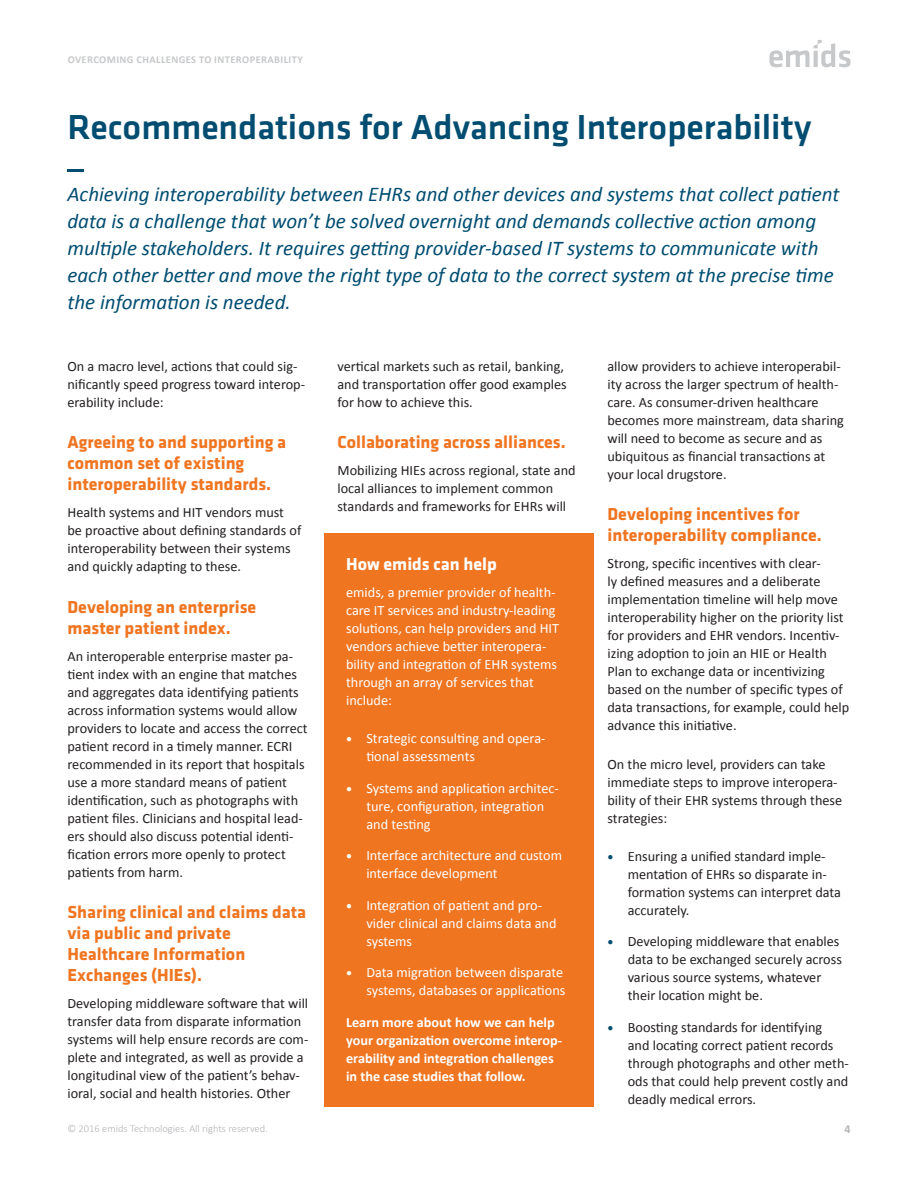
<style>
.page{position:relative;width:918px;height:1188px;background:#fff}
.page>*{position:absolute;margin:0;border:0;box-sizing:border-box;transform-origin:0 0}
.t1{font:500 36px "Klavika Basic";color:#004d71}
.Intro{font:italic 21px/27px "Calibri";color:#004d71}
.t2{font:700 18px/21px "Klavika Basic";color:#ef7521}
.t3{font:700 18px "Klavika Basic";color:#fff}
.Body{font:14.25px/18px "Calibri";color:#231f20}
.Body-2{font:14.25px/18px "Calibri";color:#fff}
.Body-3{font:700 14.25px/18px "Calibri";color:#fff}
.t4{font:700 12px "Calibri";color:#b2b3b7}
.t5{font:300 10.5px "Calibri";color:#b2b3b7}
.Running_Header{font:700 10.5px "Calibri";letter-spacing:.04em;color:#c7c8ca}
.s1{font-weight:700;font-size:12px}
.s2{font-weight:700;font-size:12px;color:#004d71}
</style>
<div class="page">
<div style="left:324px;top:533px;width:270px;height:574px;background:#ef7521"></div>
<svg style="left:769px;top:40px;width:81px;height:27px"></svg>
<hr style="left:68px;top:169px;width:16px;height:3px;background:#004d71">
<p class="Running_Header" style="left:68px;top:52px;width:237px">OVERCOMING CHALLENGES TO INTEROPERABILITY</p>
<h1 class="t1" style="left:68px;top:103px;width:745px">Recommendations for Advancing Interoperability</h1>
<p class="Intro" style="left:68px;top:180px;width:774px">Achieving interoperability between EHRs and other devices and systems that collect patient data is a challenge that won’t be solved overnight and demands collective action among multiple stakeholders. It requires getting provider-based IT systems to communicate with each other better and move the right type of data to the correct system at the precise time the information is needed.</p>
<p class="Body" style="left:68px;top:357px;width:239px">On a macro level, actions that could sig&shy;nificantly speed progress toward interop&shy;erability include:</p>
<h2 class="t2" style="left:68px;top:431px;width:220px">Agreeing to and supporting a common set of existing interoperability standards.</h2>
<p class="Body" style="left:68px;top:504px;width:235px">Health systems and HIT vendors must be proactive about defining standards of interoperability between their systems and quickly adapting to these.</p>
<h2 class="t2" style="left:68px;top:595px;width:190px">Developing an enterprise master patient index.</h2>
<p class="Body" style="left:68px;top:647px;width:242px">An interoperable enterprise master pa&shy;tient index with an engine that matches and aggregates data identifying patients across information systems would allow providers to locate and access the correct patient record in a timely manner. ECRI recommended in its report that hospitals use a more standard means of patient identification, such as photographs with patient files. Clinicians and hospital lead&shy;ers should also discuss potential identi&shy;fication errors more openly to protect patients from harm.</p>
<h2 class="t2" style="left:68px;top:901px;width:240px">Sharing clinical and claims data via public and private<br>Healthcare Information<br>Exchanges (HIEs).</h2>
<p class="Body" style="left:68px;top:994px;width:242px">Developing middleware software that will transfer data from disparate information systems will help ensure records are com&shy;plete and integrated, as well as provide a longitudinal view of the patient’s behav&shy;ioral, social and health histories. Other</p>
<p class="Body" style="left:338px;top:357px;width:231px">vertical markets such as retail, banking, and transportation offer good examples for how to achieve this.</p>
<h2 class="t2" style="left:338px;top:431px;width:230px">Collaborating across alliances.</h2>
<p class="Body" style="left:338px;top:462px;width:240px">Mobilizing HIEs across regional, state and local alliances to implement common standards and frameworks for EHRs will</p>
<h2 class="t3" style="left:346px;top:551px;width:152px">How emids can help</h2>
<p class="Body-2" style="left:346px;top:583px;width:215px">emids, a premier provider of health&shy;care IT services and industry-leading solutions, can help providers and HIT vendors achieve better interopera&shy;bility and integration of EHR systems through an array of services that include:</p>
<p class="Body-2" style="left:366px;top:729px;width:181px;text-indent:-20px"><span class="s1">•</span> Strategic consulting and opera&shy;tional assessments</p>
<p class="Body-2" style="left:366px;top:779px;width:194px;text-indent:-20px"><span class="s1">•</span> Systems and application architec&shy;ture, configuration, integration and testing</p>
<p class="Body-2" style="left:366px;top:846px;width:197px;text-indent:-20px"><span class="s1">•</span> Interface architecture and custom interface development</p>
<p class="Body-2" style="left:366px;top:896px;width:192px;text-indent:-20px"><span class="s1">•</span> Integration of patient and pro&shy;vider clinical and claims data and systems</p>
<p class="Body-2" style="left:346px;top:963px;width:221px;text-align:right"><span class="s1">•</span> Data migration between disparate systems, databases or applications</p>
<p class="Body-3" style="left:346px;top:1013px;width:218px">Learn more about how we can help your organization overcome interop&shy;erability and integration challenges in the case studies that follow.</p>
<p class="Body" style="left:608px;top:357px;width:238px">allow providers to achieve interoperabil&shy;ity across the larger spectrum of health&shy;care. As consumer-driven healthcare becomes more mainstream, data sharing will need to become as secure and as ubiquitous as financial transactions at your local drugstore.</p>
<h2 class="t2" style="left:608px;top:503px;width:216px">Developing incentives for interoperability compliance.</h2>
<p class="Body" style="left:608px;top:555px;width:243px">Strong, specific incentives with clear-<br>ly defined measures and a deliberate implementation timeline will help move interoperability higher on the priority list for providers and EHR vendors. Incentiv&shy;izing adoption to join an HIE or Health Plan to exchange data or incentivizing based on the number of specific types of data transactions, for example, could help advance this initiative.</p>
<p class="Body" style="left:608px;top:755px;width:236px">On the micro level, providers can take immediate steps to improve interopera&shy;bility of their EHR systems through these strategies:</p>
<p class="Body" style="left:628px;top:847px;width:215px;text-indent:-20px"><span class="s2">•</span> Ensuring a unified standard imple&shy;mentation of EHRs so disparate in&shy;formation systems can interpret data accurately.</p>
<p class="Body" style="left:628px;top:933px;width:216px;text-indent:-20px"><span class="s2">•</span> Developing middleware that enables data to be exchanged securely across various source systems, whatever their location might be.</p>
<p class="Body" style="left:628px;top:1018px;width:223px;text-indent:-20px"><span class="s2">•</span> Boosting standards for identifying<br>and locating correct patient records through photographs and other meth&shy;ods that could help prevent costly and deadly medical errors.</p>
<p class="t5" style="left:68px;top:1122px;width:202px">© 2016 emids Technologies. All rights reserved.</p>
<p class="t4" style="left:844px;top:1121px;width:8px">4</p>
</div>
